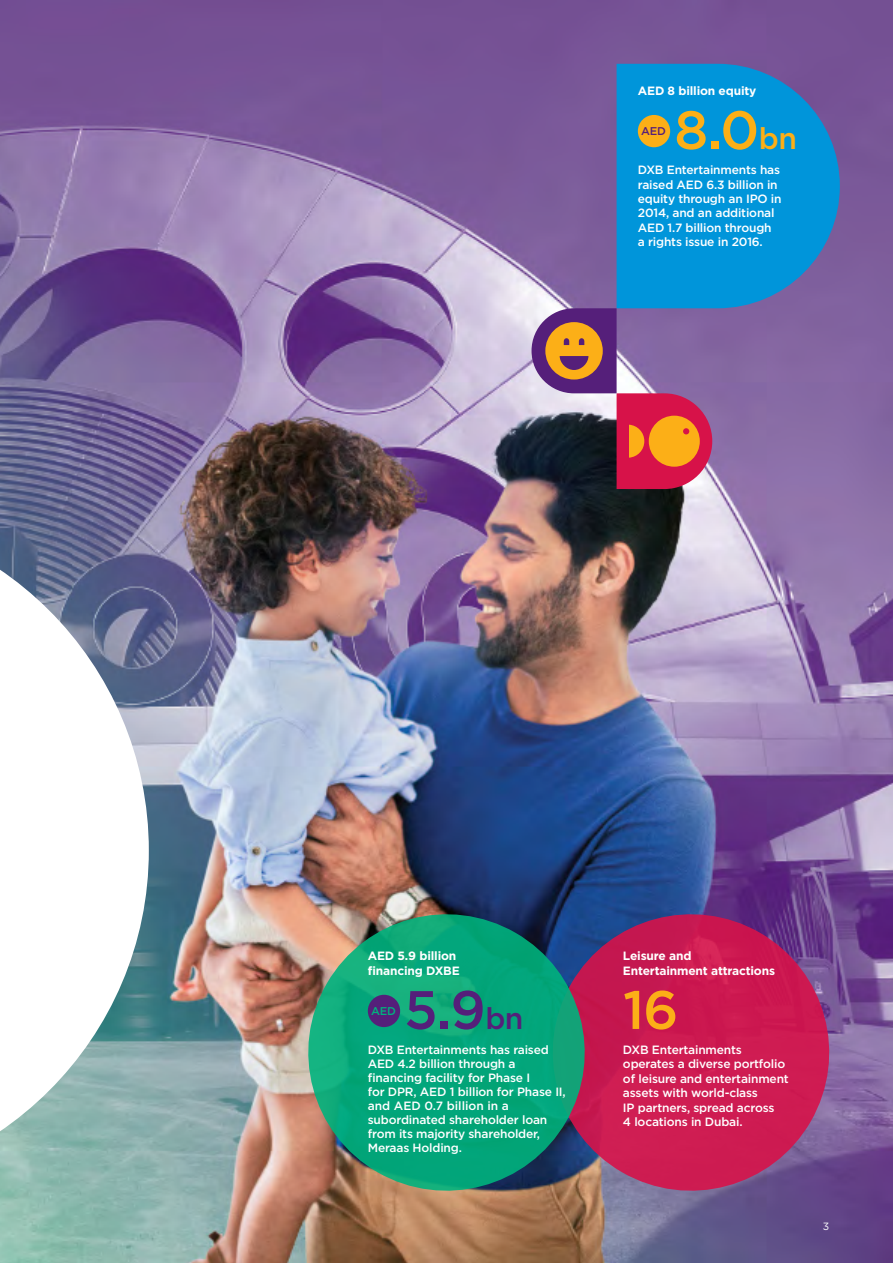
<style>
.page{position:relative;width:893px;height:1263px;background:#fff}
.page>*{position:absolute;margin:0;border:0;box-sizing:border-box;transform-origin:0 0}
.t1{font:500 54px "Gotham";color:#fcaf17}
.t2{font:500 54px "Gotham";color:#551f7a}
.t3{font:500 12px/14.4px "Gotham";letter-spacing:-.015em;color:#fff}
.t4{font:700 12px/14.4px "Gotham";letter-spacing:-.015em;color:#fff}
.t5{font:500 11.25px "Gotham";color:#551f7a}
.t6{font:500 11.25px "Gotham";color:#00b37d}
.t7{font:10.5px "Gotham";color:#fff}
.s1{font-size:30px}
</style>
<div class="page">
<img style="left:0;top:0;width:893px;height:1263px">
<svg style="left:0;top:510px;width:149px;height:681px"></svg>
<svg style="left:617px;top:64px;width:223px;height:244px;background:#0e8dd2"></svg>
<div style="left:638px;top:115px;width:32px;height:32px;background:#fcaf17;border-radius:50%"></div>
<svg style="left:598px;top:902px;width:245px;height:290px;background:#b22760"></svg>
<svg style="left:531px;top:308px;width:181px;height:181px;background:#955b6c"></svg>
<svg style="left:295px;top:902px;width:303px;height:290px;background:#2e8f75"></svg>
<div style="left:368px;top:995px;width:32px;height:32px;background:#551f7a;border-radius:50%"></div>
<p class="t4" style="left:638px;top:83px;width:120px">AED 8 billion equity</p>
<p class="t5" style="left:641px;top:125px;width:26px">AED</p>
<h1 class="t1" style="left:674px;top:99px;width:124px">8.0<span class="s1">bn</span></h1>
<p class="t3" style="left:638px;top:162px;width:145px">DXB Entertainments has raised AED 6.3 billion in equity through an IPO in<br>2014, and an additional<br>AED 1.7 billion through a rights issue in 2016.</p>
<p class="t4" style="left:368px;top:949px;width:93px">AED 5.9 billion financing DXBE</p>
<p class="t6" style="left:371px;top:1004px;width:26px">AED</p>
<h1 class="t2" style="left:404px;top:979px;width:121px">5.9<span class="s1">bn</span></h1>
<p class="t3" style="left:368px;top:1042px;width:199px">DXB Entertainments has raised<br>AED 4.2 billion through a financing facility for Phase I<br>for DPR, AED 1 billion for Phase II, and AED 0.7 billion in a subordinated shareholder loan from its majority shareholder,<br>Meraas Holding.</p>
<p class="t4" style="left:623px;top:949px;width:154px">Leisure and<br>Entertainment attractions</p>
<h1 class="t1" style="left:623px;top:979px;width:57px">16</h1>
<p class="t3" style="left:623px;top:1042px;width:167px">DXB Entertainments operates a diverse portfolio of leisure and entertainment assets with world-class<br>IP partners, spread across<br>4 locations in Dubai.</p>
<p class="t7" style="left:823px;top:1220px;width:8px">3</p>
</div>
